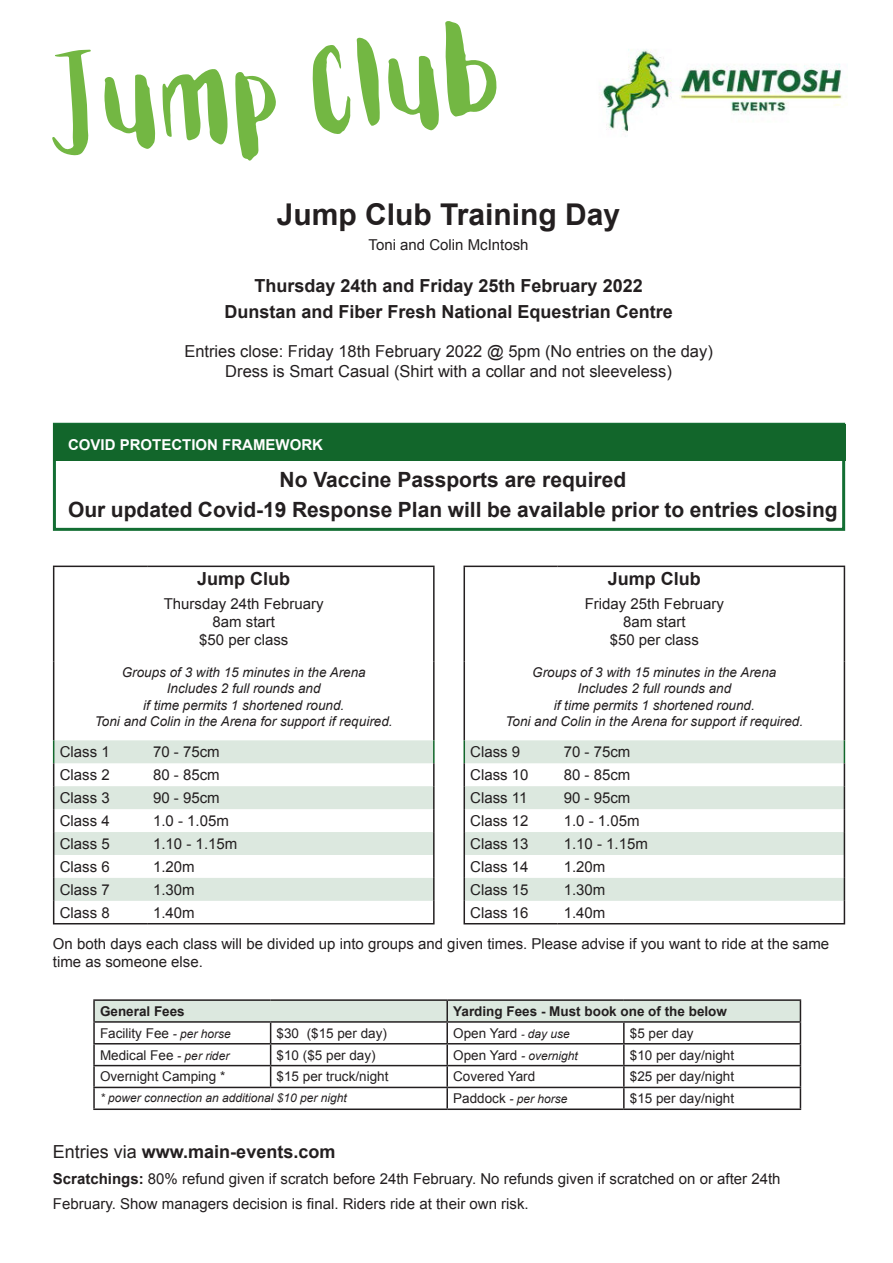
<style>
.page{position:relative;width:893px;height:1263px;background:#fff}
.page>*{position:absolute;margin:0;border:0;box-sizing:border-box;transform-origin:0 0}
.t1{font:96px "Aloja Extended";color:#73b743}
.t2{font:700 30px "Arial";color:#231f20}
.t3{font:700 21px "Arial";color:#231f20}
.t4{font:700 18px "Arial";color:#231f20}
.t5{font:16.5px "Arial";color:#231f20}
.t6{font:15px/18px "Arial";color:#231f20}
.t7{font:700 15px "Arial";color:#fff}
.t8{font:italic 13.5px "Arial";color:#231f20}
.t9{font:13.5px "Arial";color:#231f20}
.t10{font:700 13.5px "Arial";color:#231f20}
.t11{font:italic 12px "Arial";color:#231f20}
.s1{font-style:italic;font-size:12px}
.s2{font-style:italic;font-size:10.5px}
.s3{font-style:normal;font-size:13.5px}
.s4{font-weight:400}
.s5{font-weight:700}
</style>
<div class="page">
<img style="left:601px;top:49px;width:242px;height:88px">
<div style="left:53px;top:423px;width:792px;height:108px;border:3px solid #136e33"></div>
<div style="left:53px;top:424px;width:792px;height:37px;background:#12662b"></div>
<svg style="left:54px;top:740px;width:379px;height:161px;fill:#dce8df"></svg>
<hr style="left:53px;top:566px;width:94px;height:1px;background:#231f20">
<hr style="left:53px;top:567px;width:1px;height:94px;background:#231f20">
<hr style="left:147px;top:566px;width:288px;height:1px;background:#231f20">
<hr style="left:433px;top:567px;width:2px;height:94px;background:#231f20">
<hr style="left:53px;top:661px;width:1px;height:79px;background:#231f20">
<hr style="left:433px;top:661px;width:2px;height:79px;background:#231f20">
<hr style="left:433px;top:740px;width:2px;height:23px;background:#12662b">
<hr style="left:433px;top:763px;width:2px;height:23px;background:#231f20">
<hr style="left:433px;top:786px;width:2px;height:23px;background:#231f20">
<hr style="left:433px;top:809px;width:2px;height:23px;background:#231f20">
<hr style="left:433px;top:832px;width:2px;height:23px;background:#231f20">
<hr style="left:433px;top:855px;width:2px;height:23px;background:#231f20">
<hr style="left:433px;top:878px;width:2px;height:23px;background:#231f20">
<svg style="left:53px;top:740px;width:1px;height:183px"></svg>
<hr style="left:433px;top:901px;width:2px;height:22px;background:#231f20">
<hr style="left:53px;top:923px;width:94px;height:1px;background:#231f20">
<hr style="left:147px;top:923px;width:288px;height:1px;background:#231f20">
<svg style="left:465px;top:740px;width:379px;height:161px;fill:#dce8df"></svg>
<hr style="left:463px;top:566px;width:95px;height:1px;background:#231f20">
<hr style="left:463px;top:567px;width:2px;height:94px;background:#231f20">
<hr style="left:558px;top:566px;width:287px;height:1px;background:#231f20">
<hr style="left:844px;top:567px;width:1px;height:94px;background:#231f20">
<hr style="left:463px;top:661px;width:2px;height:79px;background:#231f20">
<hr style="left:844px;top:661px;width:1px;height:79px;background:#231f20">
<hr style="left:463px;top:740px;width:2px;height:23px;background:#12662b">
<hr style="left:463px;top:763px;width:2px;height:23px;background:#231f20">
<hr style="left:463px;top:786px;width:2px;height:23px;background:#231f20">
<hr style="left:463px;top:809px;width:2px;height:23px;background:#231f20">
<hr style="left:463px;top:832px;width:2px;height:23px;background:#231f20">
<hr style="left:463px;top:855px;width:2px;height:23px;background:#231f20">
<hr style="left:463px;top:878px;width:2px;height:23px;background:#231f20">
<hr style="left:463px;top:901px;width:2px;height:22px;background:#231f20">
<svg style="left:844px;top:740px;width:1px;height:183px"></svg>
<hr style="left:463px;top:923px;width:95px;height:1px;background:#231f20">
<hr style="left:558px;top:923px;width:287px;height:1px;background:#231f20">
<hr style="left:93px;top:999px;width:178px;height:2px;background:#231f20">
<hr style="left:93px;top:1001px;width:2px;height:20px;background:#231f20">
<hr style="left:271px;top:999px;width:176px;height:2px;background:#231f20">
<hr style="left:447px;top:999px;width:177px;height:2px;background:#231f20">
<hr style="left:624px;top:999px;width:177px;height:2px;background:#231f20">
<hr style="left:93px;top:1021px;width:178px;height:2px;background:#231f20">
<hr style="left:93px;top:1023px;width:2px;height:20px;background:#231f20">
<hr style="left:93px;top:1043px;width:178px;height:1px;background:#231f20">
<hr style="left:93px;top:1044px;width:2px;height:21px;background:#231f20">
<hr style="left:93px;top:1065px;width:178px;height:1px;background:#231f20">
<hr style="left:93px;top:1066px;width:2px;height:21px;background:#231f20">
<hr style="left:93px;top:1087px;width:178px;height:1px;background:#231f20">
<hr style="left:93px;top:1088px;width:2px;height:20px;background:#231f20">
<svg style="left:94px;top:1000px;width:707px;height:108px"></svg>
<hr style="left:93px;top:1108px;width:178px;height:2px;background:#231f20">
<hr style="left:271px;top:1108px;width:176px;height:2px;background:#231f20">
<hr style="left:447px;top:1108px;width:177px;height:2px;background:#231f20">
<hr style="left:624px;top:1108px;width:177px;height:2px;background:#231f20">
<p class="t1" style="left:53px;top:50px;width:454px;rotate:-4deg">Jump Club</p>
<p class="t2" style="left:277px;top:194px;width:345px">Jump Club Training Day</p>
<p class="t6" style="left:369px;top:236px;width:162px">Toni and Colin McIntosh</p>
<p class="t4" style="left:255px;top:274px;width:390px">Thursday 24th and Friday 25th February 2022</p>
<p class="t4" style="left:225px;top:299px;width:450px">Dunstan and Fiber Fresh National Equestrian Centre</p>
<p class="t5" style="left:184px;top:340px;width:530px">Entries close: Friday 18th February 2022 @ 5pm (No entries on the day)</p>
<p class="t5" style="left:225px;top:360px;width:448px">Dress is Smart Casual (Shirt with a collar and not sleeveless)</p>
<p class="t7" style="left:68px;top:435px;width:257px">COVID PROTECTION FRAMEWORK</p>
<p class="t3" style="left:280px;top:466px;width:348px">No Vaccine Passports are required</p>
<p class="t3" style="left:68px;top:496px;width:771px">Our updated Covid-19 Response Plan will be available prior to entries closing</p>
<p class="t4" style="left:608px;top:567px;width:95px">Jump Club</p>
<p class="t6" style="left:585px;top:595px;width:141px">Friday 25th February</p>
<p class="t6" style="left:623px;top:613px;width:64px">8am start</p>
<p class="t6" style="left:610px;top:631px;width:91px">$50 per class</p>
<p class="t8" style="left:532px;top:664px;width:246px">Groups of 3 with 15 minutes in the Arena</p>
<p class="t8" style="left:577px;top:680px;width:155px">Includes 2 full rounds and</p>
<p class="t8" style="left:554px;top:696px;width:203px">if time permits 1 shortened round.</p>
<p class="t8" style="left:505px;top:712px;width:299px">Toni and Colin in the Arena for support if required.</p>
<p class="t6" style="left:470px;top:743px;width:52px">Class 9</p>
<p class="t6" style="left:564px;top:743px;width:68px">70 - 75cm</p>
<p class="t6" style="left:470px;top:766px;width:60px">Class 10</p>
<p class="t6" style="left:564px;top:766px;width:68px">80 - 85cm</p>
<p class="t6" style="left:470px;top:789px;width:59px">Class 11</p>
<p class="t6" style="left:564px;top:789px;width:68px">90 - 95cm</p>
<p class="t6" style="left:470px;top:812px;width:60px">Class 12</p>
<p class="t6" style="left:564px;top:812px;width:77px">1.0 - 1.05m</p>
<p class="t6" style="left:470px;top:835px;width:60px">Class 13</p>
<p class="t6" style="left:564px;top:835px;width:86px">1.10 - 1.15m</p>
<p class="t6" style="left:470px;top:858px;width:60px">Class 14</p>
<p class="t6" style="left:564px;top:858px;width:43px">1.20m</p>
<p class="t6" style="left:470px;top:881px;width:60px">Class 15</p>
<p class="t6" style="left:564px;top:881px;width:43px">1.30m</p>
<p class="t6" style="left:470px;top:904px;width:60px">Class 16</p>
<p class="t6" style="left:564px;top:904px;width:43px">1.40m</p>
<p class="t6" style="left:53px;top:934px;width:778px">On both days each class will be divided up into groups and given times. Please advise if you want to ride at the same time as someone else.</p>
<p class="t4" style="left:197px;top:567px;width:95px">Jump Club</p>
<p class="t6" style="left:164px;top:595px;width:162px">Thursday 24th February</p>
<p class="t6" style="left:212px;top:613px;width:64px">8am start</p>
<p class="t6" style="left:199px;top:631px;width:91px">$50 per class</p>
<p class="t8" style="left:122px;top:664px;width:246px">Groups of 3 with 15 minutes in the Arena</p>
<p class="t8" style="left:167px;top:680px;width:155px">Includes 2 full rounds and</p>
<p class="t8" style="left:143px;top:696px;width:203px">if time permits 1 shortened round.</p>
<p class="t8" style="left:95px;top:712px;width:299px">Toni and Colin in the Arena for support if required.</p>
<p class="t6" style="left:60px;top:743px;width:52px">Class 1</p>
<p class="t6" style="left:153px;top:743px;width:68px">70 - 75cm</p>
<p class="t6" style="left:60px;top:766px;width:52px">Class 2</p>
<p class="t6" style="left:153px;top:766px;width:68px">80 - 85cm</p>
<p class="t6" style="left:60px;top:789px;width:52px">Class 3</p>
<p class="t6" style="left:153px;top:789px;width:68px">90 - 95cm</p>
<p class="t6" style="left:60px;top:812px;width:52px">Class 4</p>
<p class="t6" style="left:153px;top:812px;width:77px">1.0 - 1.05m</p>
<p class="t6" style="left:60px;top:835px;width:52px">Class 5</p>
<p class="t6" style="left:153px;top:835px;width:86px">1.10 - 1.15m</p>
<p class="t6" style="left:60px;top:858px;width:52px">Class 6</p>
<p class="t6" style="left:153px;top:858px;width:43px">1.20m</p>
<p class="t6" style="left:60px;top:881px;width:52px">Class 7</p>
<p class="t6" style="left:153px;top:881px;width:43px">1.30m</p>
<p class="t6" style="left:60px;top:904px;width:52px">Class 8</p>
<p class="t6" style="left:153px;top:904px;width:43px">1.40m</p>
<p class="t10" style="left:100px;top:1002px;width:86px">General Fees</p>
<p class="t10" style="left:453px;top:1002px;width:275px">Yarding Fees - Must book one of the below</p>
<p class="t9" style="left:100px;top:1024px;width:132px">Facility Fee <span class="s1">- per horse</span></p>
<p class="t9" style="left:277px;top:1024px;width:112px">$30 ($15 per day)</p>
<p class="t9" style="left:453px;top:1024px;width:118px">Open Yard <span class="s2">-</span> <span class="s1">day use</span></p>
<p class="t9" style="left:630px;top:1024px;width:65px">$5 per day</p>
<p class="t9" style="left:100px;top:1046px;width:131px">Medical Fee <span class="s1">- per rider</span></p>
<p class="t9" style="left:277px;top:1046px;width:101px">$10 ($5 per day)</p>
<p class="t11" style="left:453px;top:1047px;width:126px"><span class="s3">Open Yard</span> - overnight</p>
<p class="t9" style="left:630px;top:1046px;width:106px">$10 per day/night</p>
<p class="t9" style="left:100px;top:1068px;width:127px">Overnight Camping *</p>
<p class="t9" style="left:277px;top:1068px;width:113px">$15 per truck/night</p>
<p class="t9" style="left:453px;top:1068px;width:84px">Covered Yard</p>
<p class="t9" style="left:630px;top:1068px;width:106px">$25 per day/night</p>
<p class="t11" style="left:100px;top:1090px;width:248px">* power connection an additional $10 per night</p>
<p class="t11" style="left:453px;top:1091px;width:116px"><span class="s3">Paddock</span> - per horse</p>
<p class="t9" style="left:630px;top:1090px;width:106px">$15 per day/night</p>
<p class="t4" style="left:53px;top:1140px;width:284px"><span class="s4">Entries via</span> www.main-events.com</p>
<p class="t6" style="left:53px;top:1166px;width:729px;line-height:25.5px"><span class="s5">Scratchings:</span> 80% refund given if scratch before 24th February. No refunds given if scratched on or after 24th<br>February. Show managers decision is final. Riders ride at their own risk.</p>
</div>
